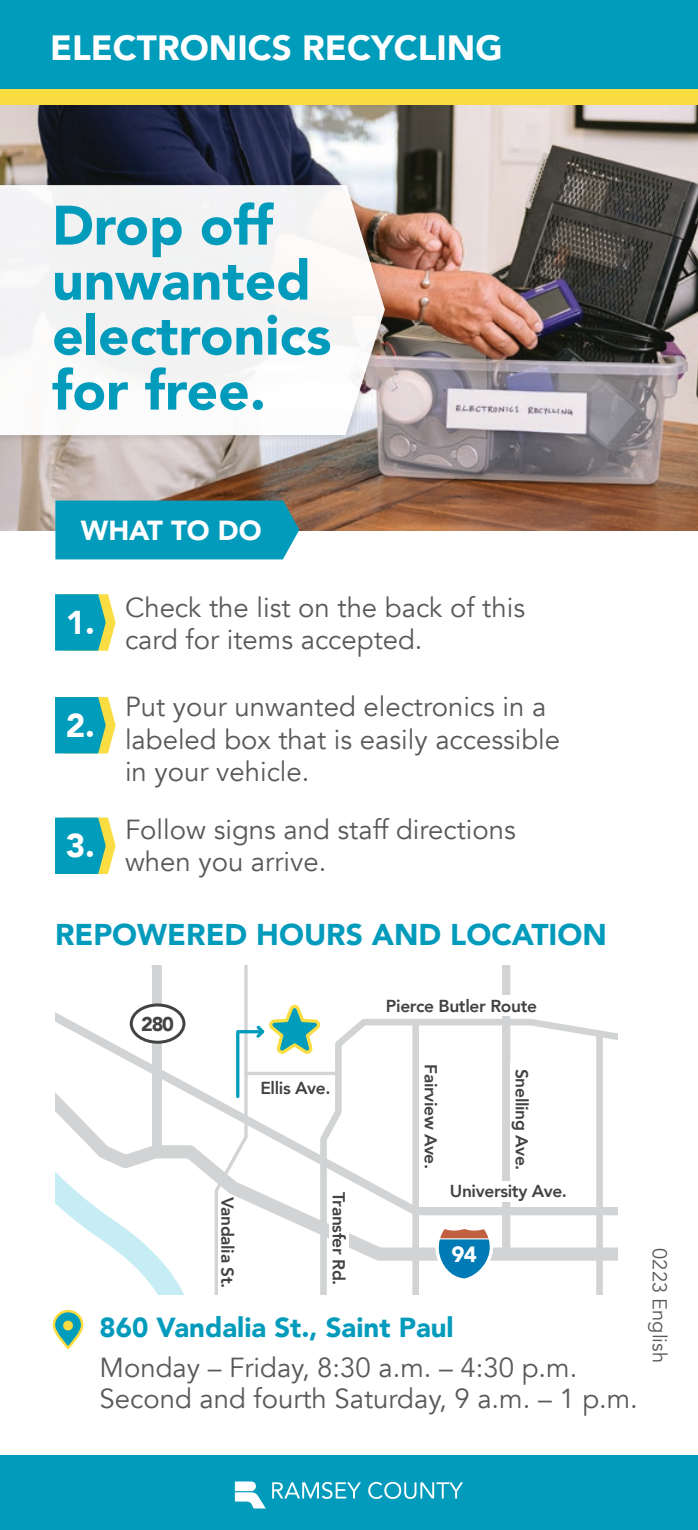
<style>
.page{position:relative;width:698px;height:1530px;background:#fff}
.page>*{position:absolute;margin:0;border:0;box-sizing:border-box;transform-origin:0 0}
.t1{font:900 55px "Avenir";color:#039bbc}
.t2{font:900 35px "Avenir";color:#fff}
.t3{font:900 33px "Avenir";color:#fff}
.t4{font:900 30px "Avenir";color:#039bbc}
.t5{font:27.5px/32.5px "Avenir";color:#58595b}
.t6{font:900 27.5px "Avenir";color:#039bbc}
.t7{font:900 27.5px "Avenir";color:#fff}
.t8{font:900 22px "Avenir";color:#fff}
.t9{font:20px "Avenir";color:#58595b}
.t10{font:900 20px "Avenir";color:#424343}
.t11{font:800 17.25px "Avenir";letter-spacing:-.02em;color:#424242}
</style>
<div class="page">
<img style="left:0;top:105px;width:698px;height:425px">
<div style="left:0;top:1455px;width:698px;height:75px;background:#039bbc"></div>
<svg style="left:235px;top:1481px;width:31px;height:27px"></svg>
<svg style="left:272px;top:1482px;width:89px;height:17px"></svg>
<svg style="left:368px;top:1482px;width:95px;height:17px"></svg>
<div style="left:0;top:175px;width:394px;height:270px;background:#231f20;opacity:.25"></div>
<svg style="left:0;top:185px;width:385px;height:250px;fill:#f3f3f4"></svg>
<svg style="left:55px;top:594px;width:61px;height:57px;background:#3baeac"></svg>
<svg style="left:54px;top:1311px;width:28px;height:36px"></svg>
<div style="left:53px;top:1310px;width:30px;height:38px;border:2px solid #fadc41;border-radius:14px"></div>
<div style="left:64px;top:1322px;width:8px;height:7px;background:#fadc41;border-radius:50%"></div>
<div style="left:63px;top:1321px;width:10px;height:9px;border:2px solid #fadc41;border-radius:50%"></div>
<svg style="left:151px;top:965px;width:11px;height:28px"></svg>
<div style="left:502px;top:965px;width:8px;height:289px;background:#d1d3d4"></div>
<svg style="left:55px;top:999px;width:149px;height:296px"></svg>
<svg style="left:320px;top:1016px;width:298px;height:279px"></svg>
<div style="left:412px;top:1022px;width:7px;height:273px;background:#d1d3d4"></div>
<div style="left:596px;top:1034px;width:6px;height:261px;background:#d1d3d4"></div>
<hr style="left:246px;top:1072px;width:92px;height:3px;background:#d1d3d4">
<div style="left:131px;top:1005px;width:53px;height:37px;background:#fff;border-radius:50%"></div>
<div style="left:130px;top:1004px;width:55px;height:40px;border:3px solid #424343;border-radius:50%"></div>
<div style="left:446px;top:1182px;width:116px;height:20px;background:#fff"></div>
<div style="left:510px;top:1061px;width:21px;height:117px;background:#fff"></div>
<svg style="left:434px;top:1226px;width:59px;height:56px"></svg>
<svg style="left:213px;top:965px;width:107px;height:330px"></svg>
<div style="left:386px;top:995px;width:151px;height:21px;background:#fff"></div>
<div style="left:329px;top:1188px;width:20px;height:100px;background:#fff"></div>
<div style="left:55px;top:501px;width:244px;height:58px;background:#039bbc"></div>
<svg style="left:55px;top:697px;width:61px;height:56px;background:#39adac"></svg>
<svg style="left:55px;top:818px;width:61px;height:56px;background:#39adac"></svg>
<div style="left:0;top:85px;width:698px;height:20px;background:#fadc41"></div>
<div style="left:0;top:0;width:698px;height:88px;background:#009cbb"></div>
<p class="t2" style="left:50px;top:17px;width:454px">ELECTRONICS RECYCLING</p>
<p class="t1" style="left:52px;top:178px;width:222px">Drop off</p>
<p class="t1" style="left:52px;top:233px;width:260px">unwanted</p>
<p class="t1" style="left:52px;top:288px;width:281px">electronics</p>
<p class="t1" style="left:52px;top:343px;width:215px">for free.</p>
<p class="t7" style="left:81px;top:507px;width:182px">WHAT TO DO</p>
<p class="t3" style="left:66px;top:594px;width:31px">1.</p>
<p class="t3" style="left:66px;top:697px;width:31px">2.</p>
<p class="t3" style="left:66px;top:818px;width:31px">3.</p>
<p class="t5" style="left:125px;top:593px;width:401px;line-height:31.2px">Check the list on the back of this card for items accepted.</p>
<p class="t5" style="left:125px;top:691px;width:436px">Put your unwanted electronics in a labeled box that is easily accessible in your vehicle.</p>
<p class="t5" style="left:125px;top:814px;width:392px">Follow signs and staff directions</p>
<p class="t5" style="left:125px;top:845px;width:203px">when you arrive.</p>
<p class="t4" style="left:55px;top:909px;width:553px">REPOWERED HOURS AND LOCATION</p>
<p class="t10" style="left:141px;top:1007px;width:35px">280</p>
<p class="t11" style="left:386px;top:992px;width:153px">Pierce Butler Route</p>
<p class="t11" style="left:260px;top:1074px;width:72px">Ellis Ave.</p>
<p class="t11" style="left:241px;top:1197px;width:93px;rotate:90deg">Vandalia St.</p>
<p class="t11" style="left:352px;top:1192px;width:95px;rotate:90deg">Transfer Rd.</p>
<p class="t11" style="left:444px;top:1064px;width:106px;rotate:90deg">Fairview Ave.</p>
<p class="t11" style="left:535px;top:1069px;width:103px;rotate:90deg">Snelling Ave.</p>
<p class="t11" style="left:450px;top:1177px;width:119px">University Ave.</p>
<p class="t8" style="left:451px;top:1235px;width:27px">94</p>
<p class="t6" style="left:100px;top:1303px;width:355px">860 Vandalia St., Saint Paul</p>
<p class="t5" style="left:100px;top:1351px;width:479px">Monday – Friday, 8:30 a.m. – 4:30 p.m.</p>
<p class="t5" style="left:100px;top:1383px;width:539px">Second and fourth Saturday, 9 a.m. – 1 p.m.</p>
<p class="t9" style="left:671px;top:1248px;width:116px;rotate:90deg">0223 English</p>
</div>
